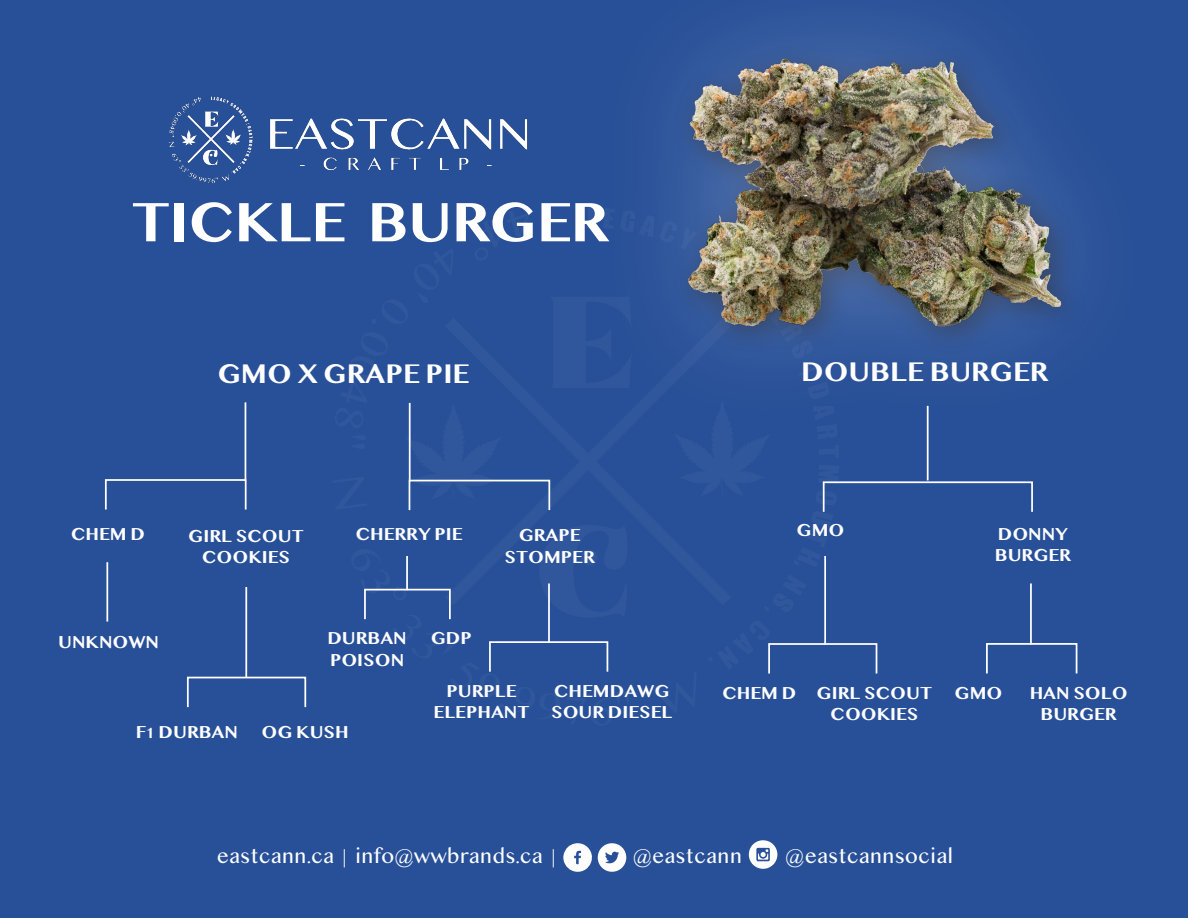
<style>
.page{position:relative;width:1188px;height:918px;background:#285098}
.page>*{position:absolute;margin:0;border:0;box-sizing:border-box;transform-origin:0 0}
.t1{font:700 57.6px "Telugu MN";letter-spacing:-.01em;color:#fff}
.t2{font:700 28.05px "Telugu MN";color:#fff}
.t3{font:21px "Telugu MN";color:#fff}
.t4{font:700 18px/21.6px "Telugu MN";color:#fff;text-align:center}
</style>
<div class="page">
<img style="left:168px;top:96px;width:360px;height:88px">
<svg style="left:563px;top:843px;width:63px;height:29px"></svg>
<svg style="left:749px;top:840px;width:28px;height:29px"></svg>
<img style="left:630px;top:26px;width:434px;height:365px">
<hr style="left:245px;top:402px;width:1px;height:77px;background:#fff">
<div style="left:105px;top:479px;width:142px;height:31px;border:2px solid #fff"></div>
<hr style="left:406px;top:556px;width:2px;height:34px;background:#fff">
<div style="left:364px;top:589px;width:87px;height:31px;border:2px solid #fff"></div>
<hr style="left:548px;top:583px;width:2px;height:60px;background:#fff">
<div style="left:489px;top:641px;width:119px;height:32px;border:2px solid #fff"></div>
<hr style="left:927px;top:406px;width:2px;height:74px;background:#fff">
<div style="left:823px;top:481px;width:210px;height:32px;border:2px solid #fff"></div>
<hr style="left:824px;top:556px;width:2px;height:89px;background:#fff">
<div style="left:768px;top:643px;width:109px;height:31px;border:2px solid #fff"></div>
<hr style="left:1030px;top:583px;width:2px;height:62px;background:#fff">
<div style="left:986px;top:643px;width:91px;height:31px;border:2px solid #fff"></div>
<hr style="left:106px;top:562px;width:2px;height:60px;background:#fff">
<hr style="left:245px;top:587px;width:2px;height:90px;background:#fff">
<div style="left:187px;top:677px;width:119px;height:31px;border:2px solid #fff"></div>
<hr style="left:409px;top:403px;width:2px;height:77px;background:#fff">
<div style="left:409px;top:480px;width:141px;height:31px;border:2px solid #fff"></div>
<p class="t1" style="left:132px;top:188px;width:478px">TICKLE BURGER</p>
<p class="t2" style="left:217px;top:357px;width:253px">GMO X GRAPE PIE</p>
<p class="t2" style="left:801px;top:355px;width:249px">DOUBLE BURGER</p>
<p class="t4" style="left:71px;top:523px;width:76px">CHEM D</p>
<p class="t4" style="left:188px;top:525px;width:117px">GIRL SCOUT<br>COOKIES</p>
<p class="t4" style="left:355px;top:523px;width:109px">CHERRY PIE</p>
<p class="t4" style="left:505px;top:524px;width:92px">GRAPE<br>STOMPER</p>
<p class="t4" style="left:58px;top:631px;width:102px">UNKNOWN</p>
<p class="t4" style="left:327px;top:627px;width:81px;text-align:left">DURBAN<br>POISON</p>
<p class="t4" style="left:431px;top:627px;width:43px">GDP</p>
<p class="t4" style="left:434px;top:680px;width:97px">PURPLE<br>ELEPHANT</p>
<p class="t4" style="left:551px;top:680px;width:123px;text-align:left">CHEMDAWG<br>SOUR DIESEL</p>
<p class="t4" style="left:136px;top:721px;width:104px">F1 DURBAN</p>
<p class="t4" style="left:261px;top:721px;width:89px">OG KUSH</p>
<p class="t4" style="left:797px;top:519px;width:49px">GMO</p>
<p class="t4" style="left:995px;top:523px;width:78px;text-align:left">DONNY<br>BURGER</p>
<p class="t4" style="left:722px;top:682px;width:76px">CHEM D</p>
<p class="t4" style="left:817px;top:682px;width:117px">GIRL SCOUT<br>COOKIES</p>
<p class="t4" style="left:955px;top:682px;width:49px">GMO</p>
<p class="t4" style="left:1030px;top:682px;width:100px">HAN SOLO<br>BURGER</p>
<p class="t3" style="left:217px;top:843px;width:340px">eastcann.ca | info@wwbrands.ca |</p>
<p class="t3" style="left:633px;top:843px;width:111px">@eastcann</p>
<p class="t3" style="left:785px;top:843px;width:169px">@eastcannsocial</p>
</div>
